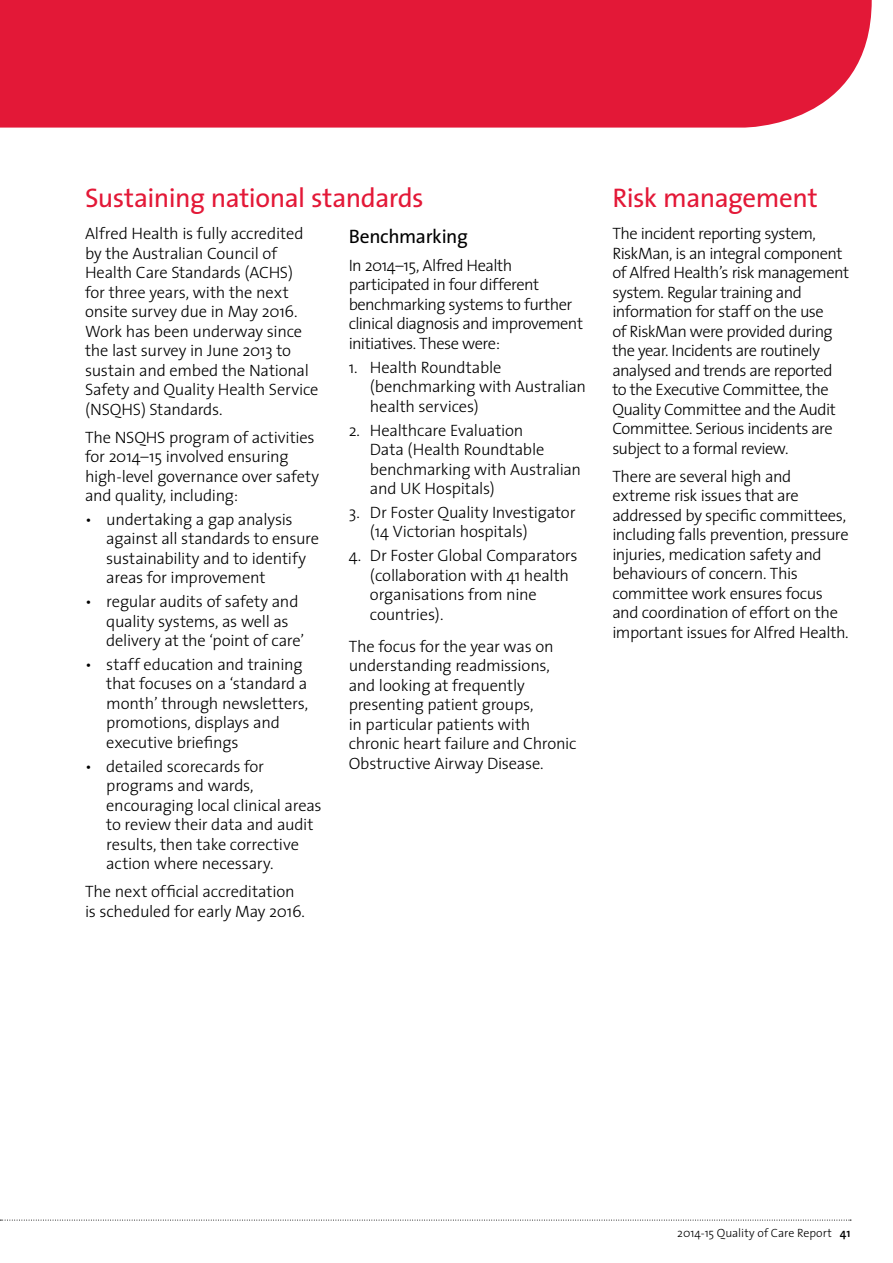
<style>
.page{position:relative;width:893px;height:1263px;background:#fff}
.page>*{position:absolute;margin:0;border:0;box-sizing:border-box;transform-origin:0 0}
.t1{font:27px "The Sans";letter-spacing:-.02em;color:#e31837}
.t2{font:19.5px "The Sans";letter-spacing:-.02em;color:#000}
.t3{font:300 16.5px/19.5px "The Sans";letter-spacing:-.02em;color:#000}
.t4{font:300 12px "The Sans";letter-spacing:.005em;color:#000}
.s1{font-weight:600}
</style>
<div class="page">
<div style="left:0;top:0;width:872px;height:128px;background:#e31837"></div>
<svg style="left:0;top:1220px;width:851px;height:1px"></svg>
<h1 class="t1" style="left:85px;top:175px;width:340px">Sustaining national standards</h1>
<p class="t3" style="left:85px;top:223px;width:235px">Alfred Health is fully accredited by the Australian Council of<br>Health Care Standards (ACHS)<br>for three years, with the next onsite survey due in May 2016.<br>Work has been underway since the last survey in June 2013 to sustain and embed the National<br>Safety and Quality Health Service (NSQHS) Standards.</p>
<p class="t3" style="left:85px;top:427px;width:236px">The NSQHS program of activities for 2014–15 involved ensuring high-level governance over safety and quality, including:</p>
<p class="t3" style="left:106px;top:509px;width:214px;text-indent:-21px">• undertaking a gap analysis against all standards to ensure sustainability and to identify areas for improvement</p>
<p class="t3" style="left:106px;top:591px;width:199px;text-indent:-21px">• regular audits of safety and quality systems, as well as delivery at the ‘point of care’</p>
<p class="t3" style="left:106px;top:654px;width:204px;text-indent:-21px">• staff education and training that focuses on a ‘standard a month’ through newsletters, promotions, displays and executive briefings</p>
<p class="t3" style="left:106px;top:756px;width:217px;text-indent:-21px">• detailed scorecards for programs and wards, encouraging local clinical areas to review their data and audit results, then take corrective action where necessary.</p>
<p class="t3" style="left:85px;top:881px;width:221px">The next official accreditation is scheduled for early May 2016.</p>
<p class="t2" style="left:349px;top:220px;width:121px">Benchmarking</p>
<p class="t3" style="left:349px;top:255px;width:236px">In 2014–15, Alfred Health participated in four different benchmarking systems to further clinical diagnosis and improvement initiatives. These were:</p>
<p class="t3" style="left:370px;top:357px;width:218px;text-indent:-21px">1. Health Roundtable (benchmarking with Australian health services)</p>
<p class="t3" style="left:370px;top:420px;width:213px;text-indent:-21px">2. Healthcare Evaluation<br>Data (Health Roundtable benchmarking with Australian and UK Hospitals)</p>
<p class="t3" style="left:370px;top:502px;width:207px;text-indent:-21px">3. Dr Foster Quality Investigator (14 Victorian hospitals)</p>
<p class="t3" style="left:370px;top:545px;width:209px;text-indent:-21px">4. Dr Foster Global Comparators (collaboration with 41 health organisations from nine countries).</p>
<p class="t3" style="left:349px;top:636px;width:229px">The focus for the year was on understanding readmissions, and looking at frequently presenting patient groups,<br>in particular patients with chronic heart failure and Chronic<br>Obstructive Airway Disease.</p>
<h1 class="t1" style="left:612px;top:175px;width:207px">Risk management</h1>
<p class="t3" style="left:612px;top:223px;width:238px">The incident reporting system,<br>RiskMan, is an integral component of Alfred Health’s risk management system. Regular training and information for staff on the use<br>of RiskMan were provided during the year. Incidents are routinely analysed and trends are reported to the Executive Committee, the<br>Quality Committee and the Audit<br>Committee. Serious incidents are subject to a formal review.</p>
<p class="t3" style="left:612px;top:466px;width:238px">There are several high and extreme risk issues that are addressed by specific committees, including falls prevention, pressure injuries, medication safety and behaviours of concern. This committee work ensures focus and coordination of effort on the important issues for Alfred Health.</p>
<p class="t4" style="left:677px;top:1223px;width:175px">2014-15 Quality of Care Report <span class="s1">41</span></p>
</div>
